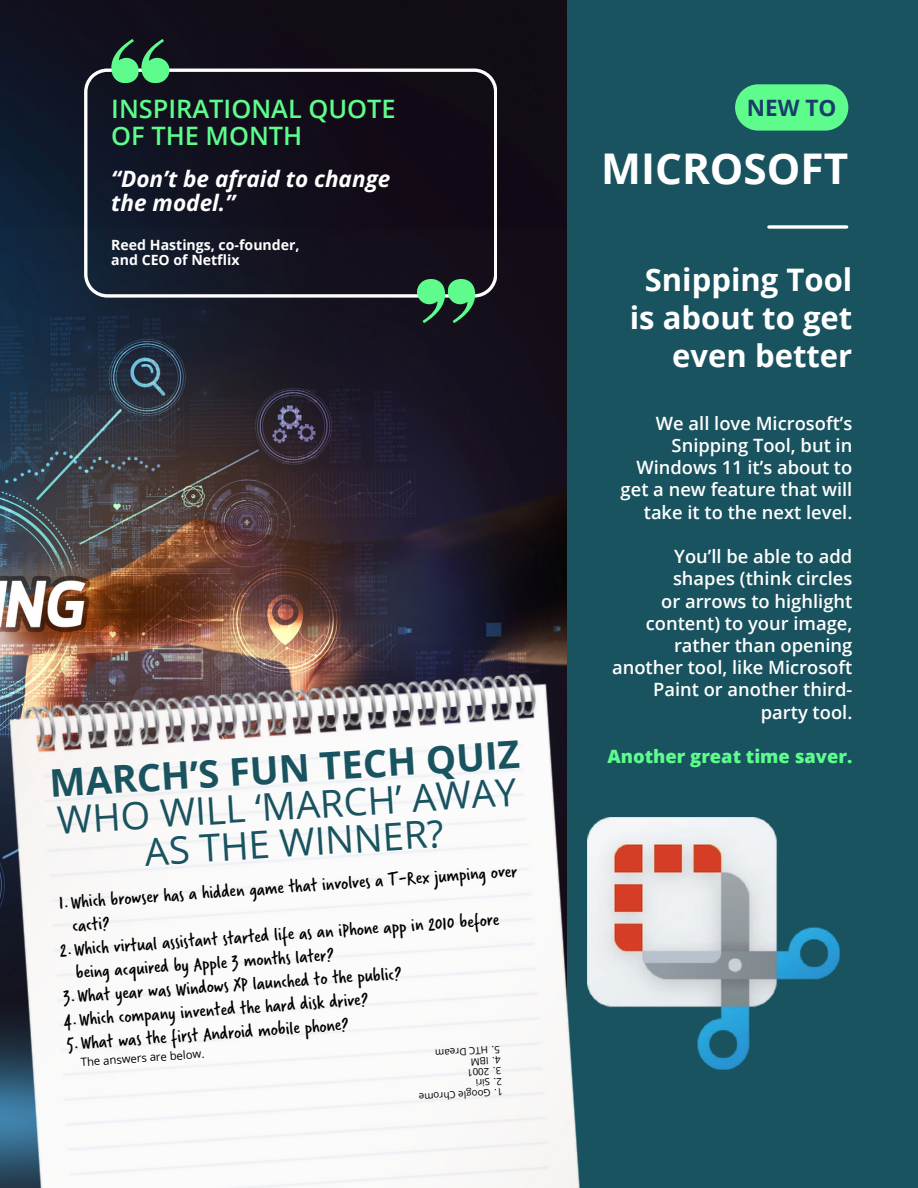
<style>
.page{position:relative;width:918px;height:1188px;background:#fff}
.page>*{position:absolute;margin:0;border:0;box-sizing:border-box;transform-origin:0 0}
.t1{font:700 42.3px "Open Sans";color:#fff}
.t2{font:38.1px/37.2px "Open Sans";color:#19535f;text-align:center}
.t3{font:700 31.05px/38.1px "Open Sans";color:#fff;text-align:right}
.t4{font:600 25.35px/27.5px "Open Sans";color:#5efc8d}
.t5{font:italic 700 22.5px "Open Sans";color:#fff}
.t6{font:700 22.5px "Open Sans";color:#1a3d6b}
.t7{font:19.8px/23.7px "Verveine";color:#000}
.t8{font:600 18.3px "Open Sans";color:#fff}
.t9{font:800 18.3px "Open Sans";color:#5efc8d}
.t10{font:700 14.1px "Open Sans";color:#fff}
.t11{font:11.25px "Open Sans";color:#000}
.t12{font:9.9px "Open Sans";color:#000}
.s1{font-weight:700}
</style>
<div class="page">
<img style="left:0;top:0;width:568px;height:626px">
<div style="left:568px;top:0;width:350px;height:1188px;background:#19535f"></div>
<svg style="left:769px;top:225px;width:78px;height:4px"></svg>
<img style="left:0;top:626px;width:580px;height:562px">
<svg style="left:84px;top:69px;width:413px;height:229px"></svg>
<svg style="left:417px;top:279px;width:58px;height:44px"></svg>
<svg style="left:111px;top:39px;width:59px;height:44px"></svg>
<svg style="left:735px;top:84px;width:113px;height:47px"></svg>
<img style="left:587px;top:817px;width:252px;height:252px">
<p class="t4" style="left:111px;top:94px;width:286px">INSPIRATIONAL QUOTE<br>OF THE MONTH</p>
<p class="t5" style="left:111px;top:163px;width:281px">“Don’t be afraid to change</p>
<p class="t5" style="left:111px;top:187px;width:125px">the model.”</p>
<p class="t10" style="left:111px;top:235px;width:190px">Reed Hastings, co-founder,</p>
<p class="t10" style="left:111px;top:250px;width:130px">and CEO of Netflix</p>
<p class="t2" style="left:48px;top:766px;width:472px;rotate:-4deg"><span class="s1">MARCH’S FUN TECH QUIZ<br></span>WHO WILL ‘MARCH’ AWAY<br>AS THE WINNER?</p>
<p class="t7" style="left:70px;top:890px;width:449px;text-indent:-12px;rotate:-4deg">1.Which browser has a hidden game that involves a T-Rex jumping over cacti?</p>
<p class="t7" style="left:73px;top:937px;width:428px;text-indent:-14px;rotate:-4deg">2.Which virtual assistant started life as an iPhone app in 2010 before being acquired by Apple 3 months later?</p>
<h5 class="t7" style="left:63px;top:985px;width:340px;rotate:-4deg">3.What year was Windows XP launched to the public?</h5>
<h1 class="t7" style="left:63px;top:1008px;width:306px;rotate:-4deg">4.Which company invented the hard disk drive?</h1>
<p class="t7" style="left:66px;top:1032px;width:284px;rotate:-4deg">5.What was the first Android mobile phone?</p>
<p class="t12" style="left:500px;top:1056px;width:66px;rotate:176deg">.5 HTC Dream</p>
<h3 class="t11" style="left:80px;top:1054px;width:125px;rotate:-4deg">The answers are below.</h3>
<p class="t12" style="left:501px;top:1067px;width:31px;rotate:176deg">.4 IBM</p>
<p class="t12" style="left:502px;top:1077px;width:36px;rotate:176deg">.3 2001</p>
<p class="t12" style="left:502px;top:1088px;width:28px;rotate:176deg">.2 Siri</p>
<p class="t12" style="left:503px;top:1099px;width:85px;rotate:176deg">.1 Google Chrome</p>
<h4 class="t6" style="left:747px;top:92px;width:91px">NEW TO</h4>
<p class="t1" style="left:601px;top:139px;width:249px">MICROSOFT</p>
<p class="t3" style="left:630px;top:260px;width:224px">Snipping Tool is about to get even better</p>
<p class="t8" style="left:656px;top:410px;width:198px">We all love Microsoft’s</p>
<p class="t8" style="left:672px;top:432px;width:182px">Snipping Tool, but in</p>
<p class="t8" style="left:636px;top:455px;width:217px">Windows 11 it’s about to</p>
<p class="t8" style="left:621px;top:477px;width:233px">get a new feature that will</p>
<p class="t8" style="left:644px;top:499px;width:210px">take it to the next level.</p>
<p class="t8" style="left:674px;top:544px;width:180px">You’ll be able to add</p>
<p class="t8" style="left:673px;top:566px;width:181px">shapes (think circles</p>
<p class="t8" style="left:661px;top:588px;width:193px">or arrows to highlight</p>
<p class="t8" style="left:646px;top:610px;width:208px">content) to your image,</p>
<p class="t8" style="left:674px;top:632px;width:180px">rather than opening</p>
<p class="t8" style="left:612px;top:655px;width:242px">another tool, like Microsoft</p>
<p class="t8" style="left:653px;top:677px;width:201px">Paint or another third-</p>
<p class="t8" style="left:761px;top:699px;width:93px">party tool.</p>
<p class="t9" style="left:608px;top:744px;width:246px">Another great time saver.</p>
</div>
